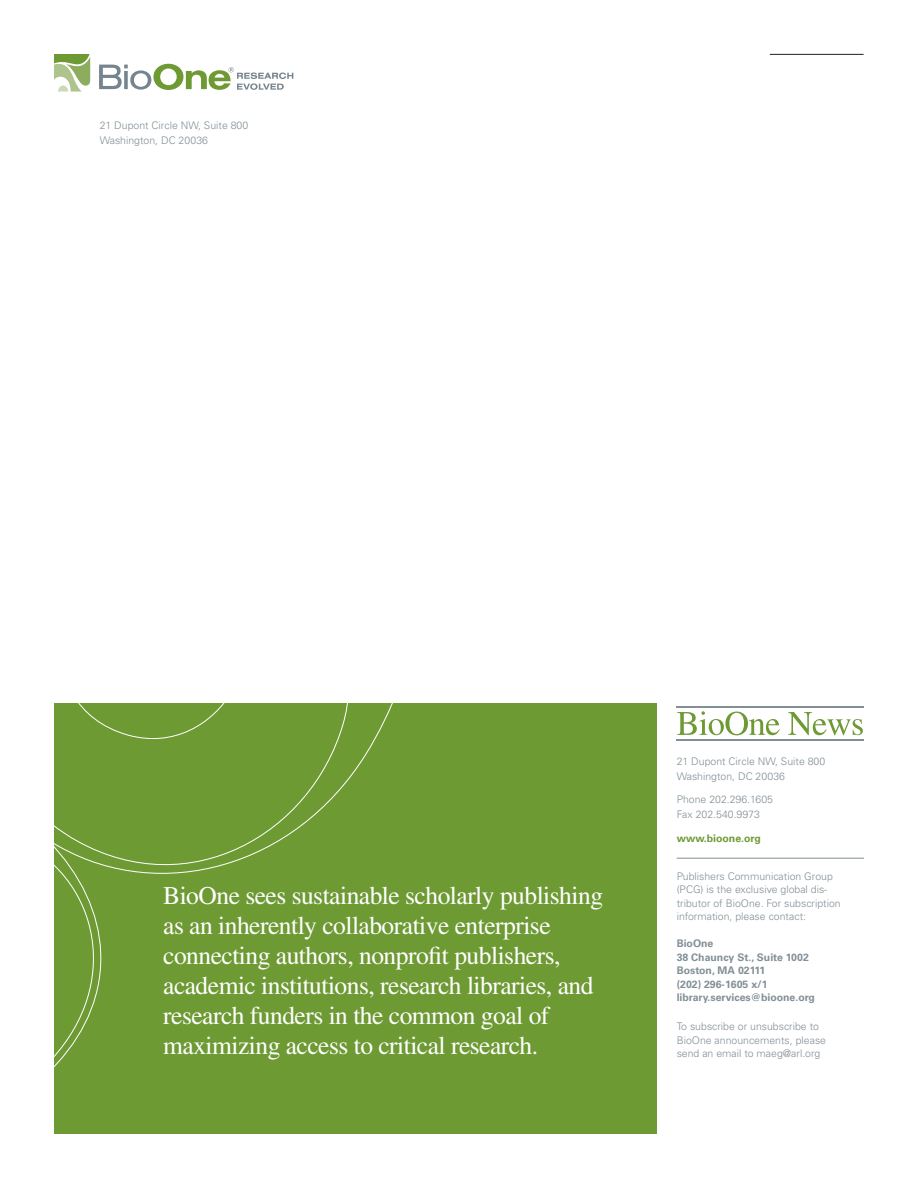
<style>
.page{position:relative;width:918px;height:1188px;background:#fff}
.page>*{position:absolute;margin:0;border:0;box-sizing:border-box;transform-origin:0 0}
.t1{font:25.5px/30px "Times";letter-spacing:-.02em;color:#fff}
.publishers_contact_s{font:300 10.5px/13.5px "Univers";color:#828f96}
.publishers_contact_s-2{font:700 10.5px/13.5px "Univers";color:#828f96}
.new_update_style{font:300 10.5px/13.5px "Univers";color:#828f96}
.t2{font:700 10.5px "Univers";color:#6e9a34}
</style>
<div class="page">
<div style="left:54px;top:703px;width:602px;height:431px;background:#6e9a34"></div>
<svg style="left:54px;top:54px;width:37px;height:38px"></svg>
<svg style="left:99px;top:64px;width:194px;height:26px"></svg>
<hr style="left:677px;top:858px;width:187px;height:1px;background:#828f96">
<svg style="left:54px;top:703px;width:68px;height:365px"></svg>
<hr style="left:677px;top:739px;width:187px;height:2px;background:#828f96">
<hr style="left:677px;top:706px;width:187px;height:2px;background:#828f96">
<svg style="left:677px;top:711px;width:103px;height:24px"></svg>
<svg style="left:788px;top:712px;width:75px;height:23px"></svg>
<hr style="left:770px;top:54px;width:94px;height:1px;background:#231f20">
<p class="publishers_contact_s" style="left:100px;top:119px;width:150px">21 Dupont Circle NW, Suite 800</p>
<p class="publishers_contact_s" style="left:100px;top:134px;width:110px">Washington, DC 20036</p>
<p class="t1" style="left:163px;top:880px;width:441px">BioOne sees sustainable scholarly publishing as an inherently collaborative enterprise connecting authors, nonprofit publishers, academic institutions, research libraries, and research funders in the common goal of maximizing access to critical research.</p>
<p class="publishers_contact_s" style="left:677px;top:754px;width:150px">21 Dupont Circle NW, Suite 800</p>
<p class="publishers_contact_s" style="left:677px;top:769px;width:110px">Washington, DC 20036</p>
<p class="publishers_contact_s" style="left:677px;top:793px;width:98px">Phone 202.296.1605</p>
<p class="publishers_contact_s" style="left:677px;top:808px;width:85px">Fax 202.540.9973</p>
<p class="t2" style="left:677px;top:832px;width:86px">www.bioone.org</p>
<p class="publishers_contact_s" style="left:677px;top:869px;width:166px">Publishers Communication Group (PCG) is the exclusive global dis&shy;tributor of BioOne. For subscription information, please contact:</p>
<p class="publishers_contact_s-2" style="left:677px;top:937px;width:140px">BioOne<br>38 Chauncy St., Suite 1002<br>Boston, MA 02111<br>(202) 296-1605 x/1 library.services@bioone.org</p>
<p class="new_update_style" style="left:677px;top:1020px;width:151px">To subscribe or unsubscribe to<br>BioOne announcements, please send an email to maeg@arl.org</p>
</div>
